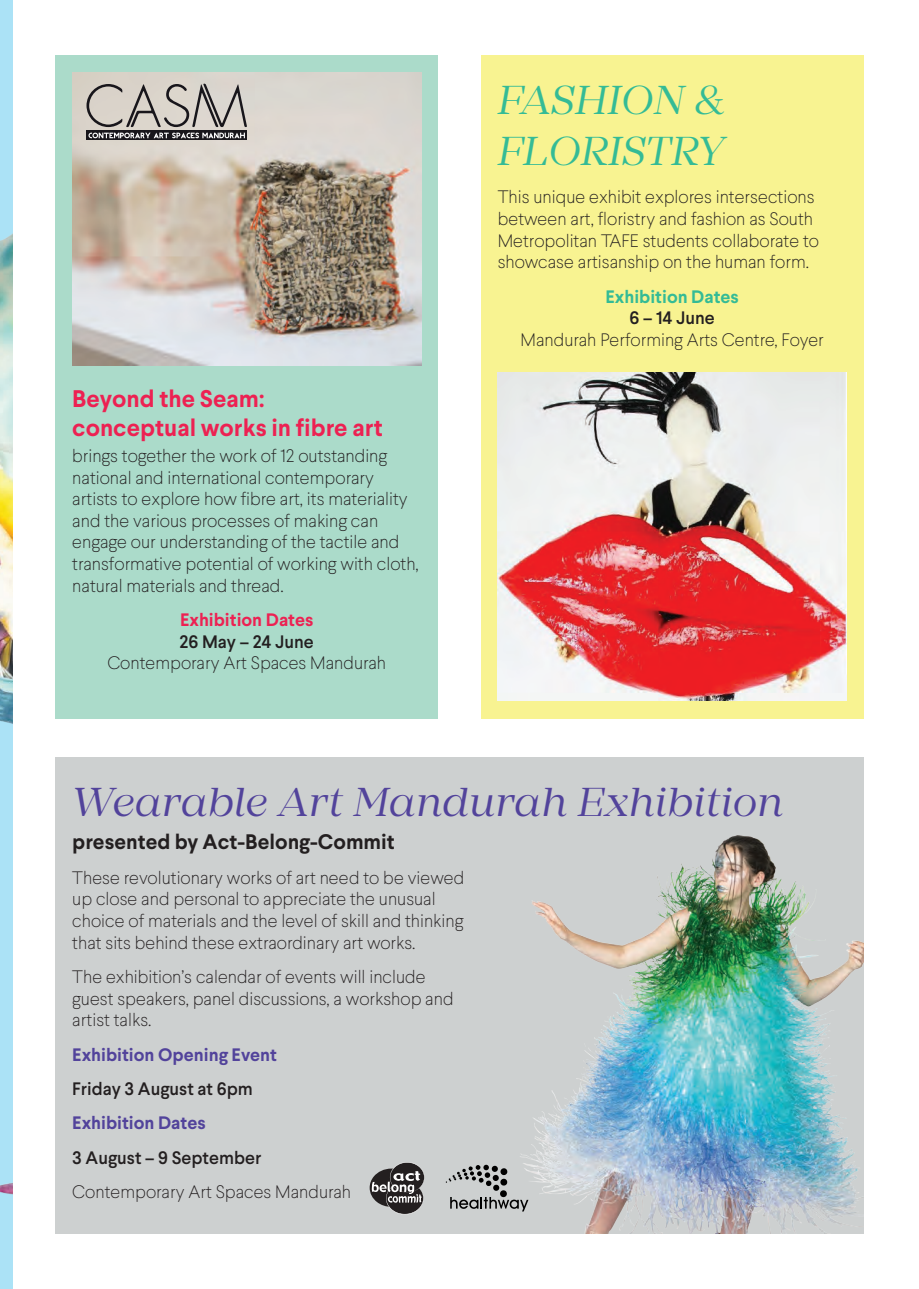
<style>
.page{position:relative;width:919px;height:1289px;background:#fff}
.page>*{position:absolute;margin:0;border:0;box-sizing:border-box;transform-origin:0 0}
.t1{font:italic 42px "Mirador";color:#52439b}
.t2{font:italic 42px/50.4px "Mirador";color:#34bb96}
.t3{font:700 24px/28.8px "Larsseit";color:#ed2152}
.t4{font:700 21px "Larsseit";color:#231f20}
.t5{font:100 18px/21.6px "Larsseit";color:#231f20}
.t6{font:500 18px "Larsseit";color:#231f20}
.t7{font:700 18px "Larsseit";color:#52439b}
.t8{font:700 18px "Larsseit";color:#ed2152}
.t9{font:700 18px "Larsseit";color:#34bb96}
</style>
<div class="page">
<img style="left:0;top:0;width:13px;height:1287px">
<div style="left:55px;top:55px;width:383px;height:664px;background:#abdbca"></div>
<div style="left:55px;top:757px;width:808px;height:476px;background:#cdd0d0"></div>
<div style="left:480px;top:55px;width:383px;height:664px;background:#f8f391"></div>
<img style="left:72px;top:72px;width:349px;height:294px">
<img style="left:497px;top:372px;width:349px;height:328px">
<svg style="left:86px;top:84px;width:161px;height:43px;background:#b6b1ab"></svg>
<svg style="left:86px;top:130px;width:161px;height:10px"></svg>
<svg style="left:88px;top:133px;width:157px;height:5px"></svg>
<img style="left:520px;top:835px;width:343px;height:398px">
<svg style="left:369px;top:1162px;width:55px;height:52px"></svg>
<svg style="left:446px;top:1164px;width:82px;height:47px"></svg>
<h2 class="t3" style="left:72px;top:384px;width:312px">Beyond the Seam: conceptual works in fibre art</h2>
<p class="t5" style="left:72px;top:444px;width:348px">brings together the work of 12 outstanding national and international contemporary artists to explore how fibre art, its materiality and the various processes of making can engage our understanding of the tactile and transformative potential of working with cloth, natural materials and thread.</p>
<p class="t8" style="left:180px;top:608px;width:135px">Exhibition Dates</p>
<p class="t6" style="left:179px;top:630px;width:136px">26 May – 24 June</p>
<p class="t5" style="left:107px;top:652px;width:280px">Contemporary Art Spaces Mandurah</p>
<h1 class="t2" style="left:497px;top:75px;width:229px">FASHION &amp;<br>FLORISTRY</h1>
<p class="t5" style="left:497px;top:186px;width:323px">This unique exhibit explores intersections between art, floristry and fashion as South Metropolitan TAFE students collaborate to showcase artisanship on the human form.</p>
<p class="t9" style="left:605px;top:285px;width:135px">Exhibition Dates</p>
<p class="t6" style="left:629px;top:306px;width:87px">6 – 14 June</p>
<p class="t5" style="left:520px;top:328px;width:304px">Mandurah Performing Arts Centre, Foyer</p>
<h1 class="t1" style="left:72px;top:777px;width:712px">Wearable Art Mandurah Exhibition</h1>
<p class="t4" style="left:72px;top:828px;width:324px">presented by Act-Belong-Commit</p>
<p class="t5" style="left:72px;top:866px;width:393px">These revolutionary works of art need to be viewed up close and personal to appreciate the unusual choice of materials and the level of skill and thinking that sits behind these extraordinary art works.</p>
<p class="t5" style="left:72px;top:965px;width:382px">The exhibition’s calendar of events will include guest speakers, panel discussions, a workshop and artist talks.</p>
<p class="t7" style="left:72px;top:1042px;width:206px">Exhibition Opening Event</p>
<p class="t6" style="left:72px;top:1077px;width:182px">Friday 3 August at 6pm</p>
<p class="t7" style="left:72px;top:1111px;width:135px">Exhibition Dates</p>
<p class="t6" style="left:72px;top:1145px;width:191px">3 August – 9 September</p>
<p class="t5" style="left:72px;top:1180px;width:280px">Contemporary Art Spaces Mandurah</p>
</div>
